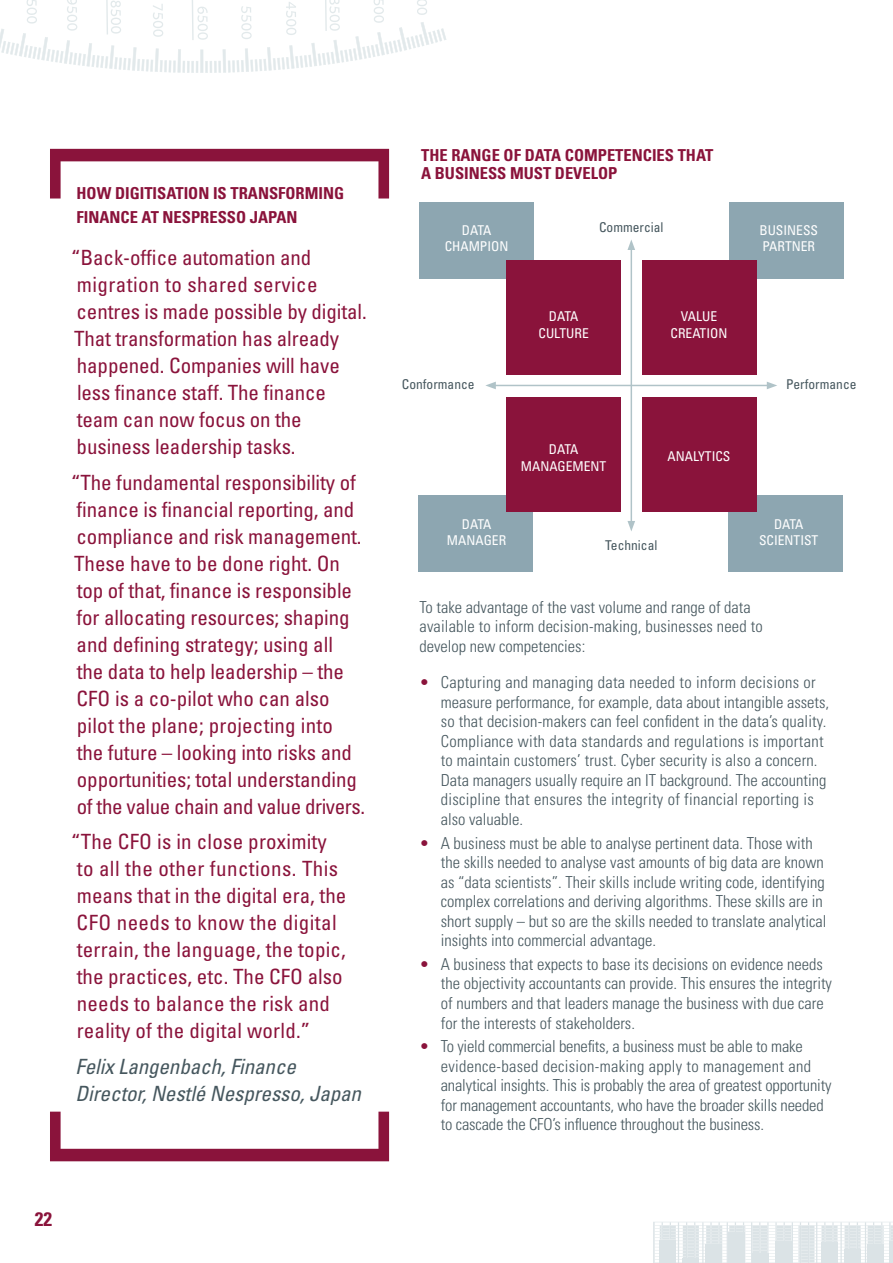
<style>
.page{position:relative;width:893px;height:1263px;background:#fff}
.page>*{position:absolute;margin:0;border:0;box-sizing:border-box;transform-origin:0 0}
.t1{font:condensed 21px/27px "Univers LT Std";letter-spacing:-.005em;color:#8a133b}
.t2{font:italic condensed 21px/27px "Univers LT Std";letter-spacing:-.005em;color:#46575e}
.t3{font:700 condensed 19.5px "Univers LT Std";color:#8a133b}
.t4{font:300 condensed 16.5px/19.5px "Univers LT Std";color:#46575e}
.t5{font:700 condensed 16.5px/24px "Univers LT Std";color:#8a133b}
.t6{font:condensed 13.5px/16.5px "Univers LT Std";color:#fff;text-align:center}
.t7{font:condensed 13.5px "Univers LT Std";color:#46575e}
.s1{color:#8a133b}
</style>
<div class="page">
<svg style="left:0;top:0;width:446px;height:73px"></svg>
<svg style="left:653px;top:1222px;width:240px;height:41px"></svg>
<hr style="left:890px;top:1240px;width:3px;height:23px;background:#8da6b1">
<svg style="left:50px;top:149px;width:339px;height:49px"></svg>
<svg style="left:50px;top:1112px;width:339px;height:49px"></svg>
<div style="left:729px;top:202px;width:114px;height:77px;background:#8da6b1"></div>
<div style="left:420px;top:202px;width:114px;height:77px;background:#8da6b1"></div>
<div style="left:728px;top:495px;width:114px;height:76px;background:#8da6b1"></div>
<div style="left:419px;top:495px;width:114px;height:76px;background:#8da6b1"></div>
<div style="left:507px;top:261px;width:114px;height:114px;background:#8a133b"></div>
<div style="left:507px;top:397px;width:114px;height:114px;background:#8a133b"></div>
<div style="left:642px;top:261px;width:114px;height:114px;background:#8a133b"></div>
<div style="left:642px;top:397px;width:114px;height:114px;background:#8a133b"></div>
<hr style="left:493px;top:385px;width:276px;height:1px;background:#b0c3c8">
<svg style="left:485px;top:382px;width:11px;height:7px"></svg>
<svg style="left:767px;top:382px;width:10px;height:7px"></svg>
<hr style="left:631px;top:248px;width:1px;height:275px;background:#b0c3c8">
<svg style="left:627px;top:240px;width:8px;height:10px"></svg>
<svg style="left:627px;top:521px;width:8px;height:10px"></svg>
<p class="t5" style="left:77px;top:181px;width:269px">HOW DIGITISATION IS TRANSFORMING<br>FINANCE AT NESPRESSO JAPAN</p>
<p class="t1" style="left:71px;top:244px;width:297px">“Back-office automation and migration to shared service centres is made possible by digital.<br>That transformation has already happened. Companies will have less finance staff. The finance team can now focus on the business leadership tasks.</p>
<p class="t1" style="left:71px;top:468px;width:295px">“The fundamental responsibility of finance is financial reporting, and compliance and risk management.<br>These have to be done right. On top of that, finance is responsible for allocating resources; shaping and defining strategy; using all<br>the data to help leadership – the CFO is a co-pilot who can also pilot the plane; projecting into<br>the future – looking into risks and opportunities; total understanding of the value chain and value drivers.</p>
<p class="t1" style="left:71px;top:828px;width:277px">“The CFO is in close proximity to all the other functions. This means that in the digital era, the<br>CFO needs to know the digital terrain, the language, the topic, the practices, etc. The CFO also needs to balance the risk and reality of the digital world.”</p>
<p class="t2" style="left:75px;top:1053px;width:287px">Felix Langenbach, Finance<br>Director, Nestlé Nespresso, Japan</p>
<p class="t3" style="left:35px;top:1207px;width:19px">22</p>
<p class="t5" style="left:421px;top:146px;width:294px;line-height:18px">THE RANGE OF DATA COMPETENCIES THAT<br>A BUSINESS MUST DEVELOP</p>
<p class="t6" style="left:445px;top:222px;width:65px">DATA<br>CHAMPION</p>
<p class="t7" style="left:599px;top:219px;width:66px">Commercial</p>
<p class="t7" style="left:402px;top:376px;width:74px">Conformance</p>
<p class="t6" style="left:539px;top:308px;width:52px">DATA<br>CULTURE</p>
<p class="t6" style="left:671px;top:308px;width:58px">VALUE<br>CREATION</p>
<p class="t6" style="left:521px;top:441px;width:87px">DATA<br>MANAGEMENT</p>
<p class="t6" style="left:667px;top:447px;width:64px">ANALYTICS</p>
<p class="t6" style="left:447px;top:515px;width:61px">DATA<br>MANAGER</p>
<p class="t7" style="left:605px;top:536px;width:54px">Technical</p>
<p class="t6" style="left:759px;top:222px;width:60px;text-align:left">BUSINESS<br>PARTNER</p>
<p class="t7" style="left:786px;top:376px;width:72px">Performance</p>
<p class="t6" style="left:759px;top:515px;width:61px">DATA<br>SCIENTIST</p>
<p class="t4" style="left:419px;top:597px;width:345px">To take advantage of the vast volume and range of data available to inform decision-making, businesses need to develop new competencies:</p>
<p class="t4" style="left:441px;top:673px;width:390px;text-indent:-21px"><span class="s1">•</span> Capturing and managing data needed to inform decisions or measure performance, for example, data about intangible assets, so that decision-makers can feel confident in the data’s quality.<br>Compliance with data standards and regulations is important to maintain customers’ trust. Cyber security is also a concern.<br>Data managers usually require an IT background. The accounting discipline that ensures the integrity of financial reporting is also valuable.</p>
<p class="t4" style="left:441px;top:833px;width:387px;text-indent:-21px"><span class="s1">•</span> A business must be able to analyse pertinent data. Those with the skills needed to analyse vast amounts of big data are known as “data scientists”. Their skills include writing code, identifying complex correlations and deriving algorithms. These skills are in short supply – but so are the skills needed to translate analytical insights into commercial advantage.</p>
<p class="t4" style="left:441px;top:954px;width:393px;text-indent:-21px"><span class="s1">•</span> A business that expects to base its decisions on evidence needs the objectivity accountants can provide. This ensures the integrity of numbers and that leaders manage the business with due care for the interests of stakeholders.</p>
<p class="t4" style="left:441px;top:1037px;width:392px;text-indent:-21px"><span class="s1">•</span> To yield commercial benefits, a business must be able to make evidence-based decision-making apply to management and analytical insights. This is probably the area of greatest opportunity for management accountants, who have the broader skills needed to cascade the CFO’s influence throughout the business.</p>
</div>
